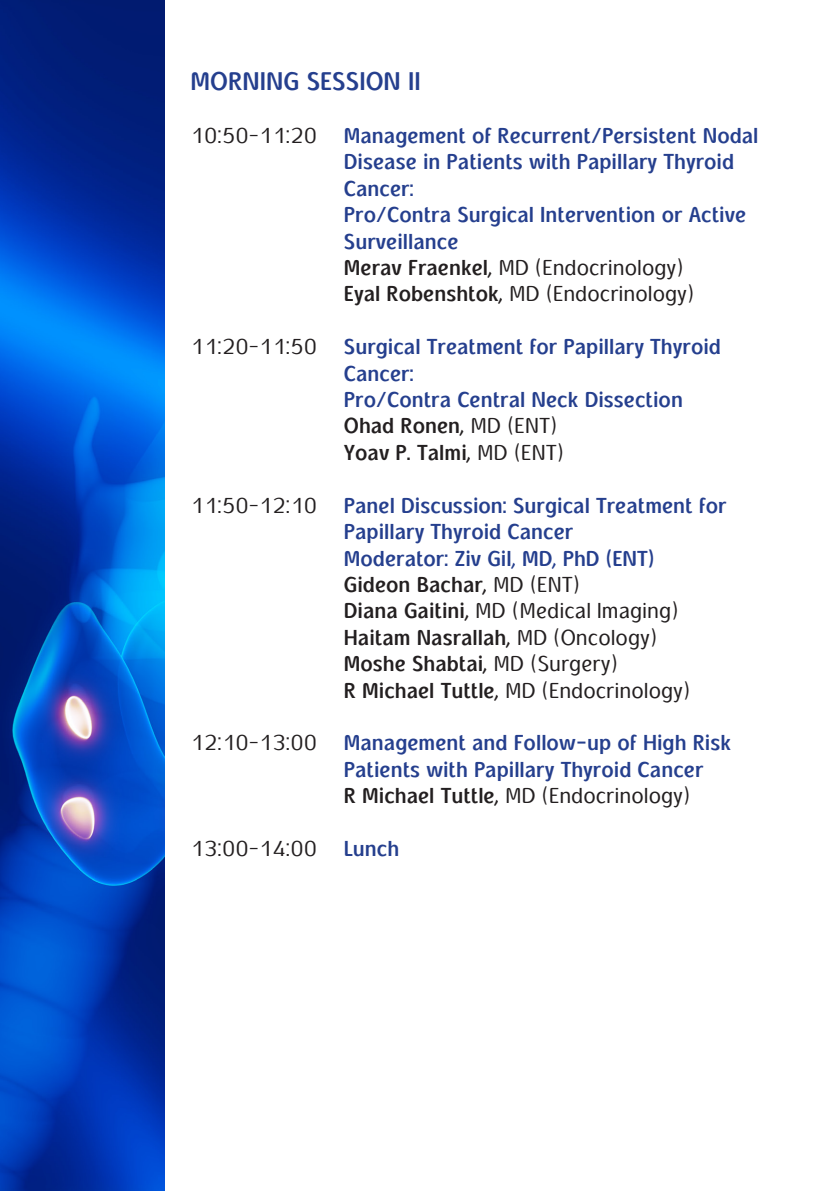
<style>
.page{position:relative;width:840px;height:1191px;background:#fff}
.page>*{position:absolute;margin:0;border:0;box-sizing:border-box;transform-origin:0 0}
.t1{font:700 26px "En Typogarph";color:#253f8e;scale:.9 1}
.t2{font:700 22px/26.4px "En Typogarph";color:#253f8e;scale:.9 1}
.t3{font:22px "En Typogarph";color:#231f20;scale:.9 1}
.t4{font:700 22px "En Typogarph";color:#231f20;scale:.9 1}
.s1{font-weight:400;color:#231f20}
.s2{font-weight:700}
.s3{font-weight:400}
.s4{font-weight:700;color:#253f8e}
</style>
<div class="page">
<img style="left:0;top:0;width:164px;height:1191px">
<p class="t1" style="left:190px;top:63px;width:257px">MORNING SESSION II</p>
<p class="t2" style="left:344px;top:123px;width:462px;text-indent:-153px"><span class="s1">10:50-11:20</span> Management of Recurrent/Persistent Nodal<br>Disease in Patients with Papillary Thyroid<br>Cancer:</p>
<p class="t2" style="left:344px;top:203px;width:448px">Pro/Contra Surgical Intervention or Active<br>Surveillance</p>
<p class="t3" style="left:344px;top:252px;width:379px"><span class="s2">Merav Fraenkel,</span> MD (Endocrinology)</p>
<p class="t3" style="left:344px;top:279px;width:391px"><span class="s2">Eyal Robenshtok,</span> MD (Endocrinology)</p>
<p class="t2" style="left:344px;top:335px;width:420px;text-indent:-153px"><span class="s1">11:20-11:50</span> Surgical Treatment for Papillary Thyroid<br>Cancer:</p>
<p class="t2" style="left:344px;top:387px;width:378px">Pro/Contra Central Neck Dissection</p>
<p class="t4" style="left:344px;top:411px;width:239px">Ohad Ronen, <span class="s3">MD (ENT)</span></p>
<p class="t4" style="left:344px;top:437px;width:246px">Yoav P. Talmi, <span class="s3">MD (ENT)</span></p>
<p class="t2" style="left:190px;top:493px;width:596px;text-align:center"><span class="s1">11:50-12:10</span> Panel Discussion: Surgical Treatment for<br>Papillary Thyroid Cancer</p>
<p class="t2" style="left:344px;top:546px;width:346px">Moderator: Ziv Gil, MD, PhD (ENT)</p>
<p class="t4" style="left:344px;top:569px;width:264px">Gideon Bachar, <span class="s3">MD (ENT)</span></p>
<p class="t3" style="left:344px;top:596px;width:373px"><span class="s2">Diana Gaitini,</span> MD (Medical Imaging)</p>
<p class="t4" style="left:344px;top:622px;width:350px">Haitam Nasrallah, <span class="s3">MD (Oncology)</span></p>
<p class="t4" style="left:344px;top:648px;width:306px">Moshe Shabtai, <span class="s3">MD (Surgery)</span></p>
<p class="t3" style="left:344px;top:675px;width:386px"><span class="s2">R Michael Tuttle,</span> MD (Endocrinology)</p>
<p class="t2" style="left:344px;top:731px;width:431px;text-indent:-153px"><span class="s1">12:10-13:00</span> Management and Follow-up of High Risk<br>Patients with Papillary Thyroid Cancer</p>
<p class="t3" style="left:344px;top:780px;width:386px"><span class="s2">R Michael Tuttle,</span> MD (Endocrinology)</p>
<p class="t3" style="left:190px;top:833px;width:233px">13:00-14:00 <span class="s4">Lunch</span></p>
</div>
